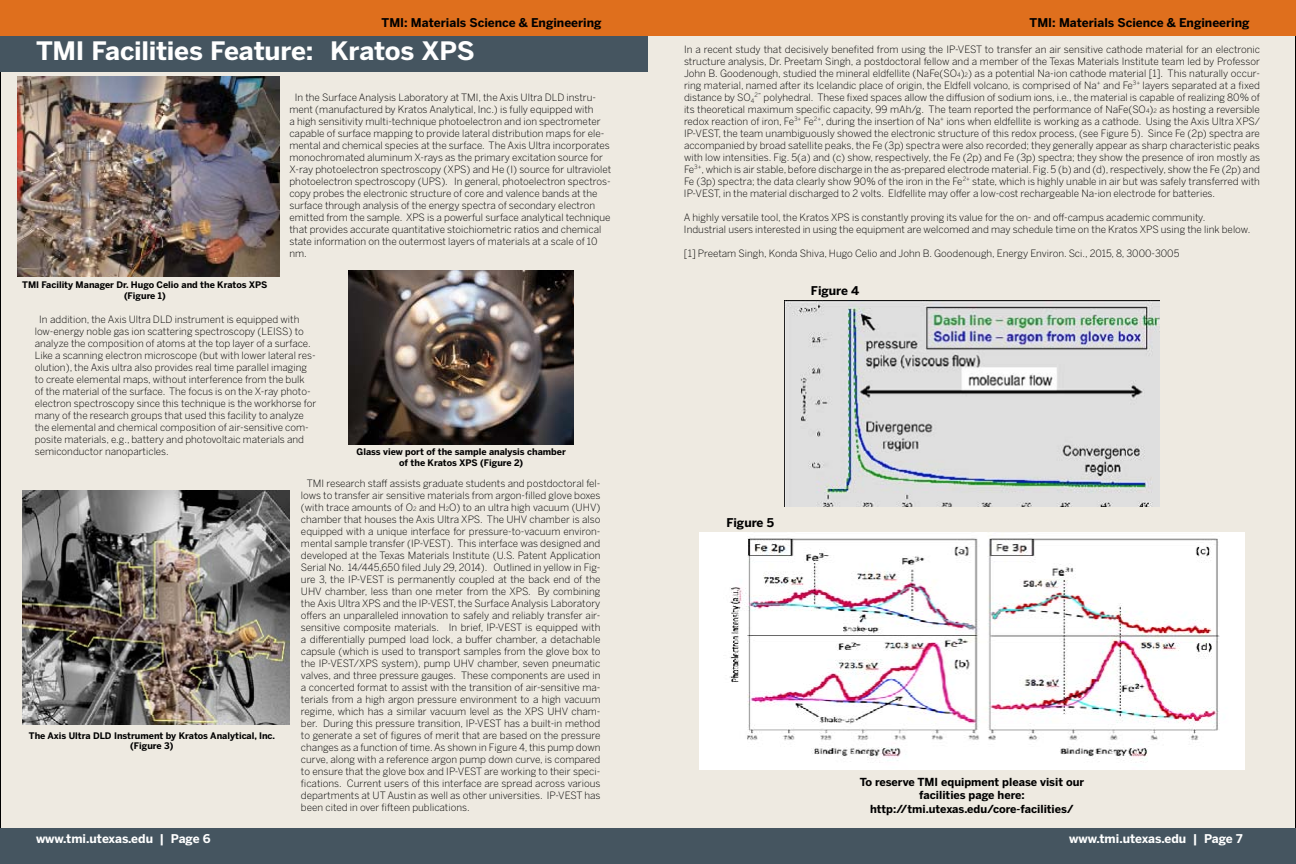
<style>
.page{position:relative;width:1296px;height:864px;background:#eeeae1}
.page>*{position:absolute;margin:0;border:0;box-sizing:border-box;transform-origin:0 0}
.t1{font:700 25.2px "Benton Sans";letter-spacing:-.01em;color:#fff}
.t2{font:700 12px "Benton Sans";color:#000}
.t3{font:700 12px "Benton Sans";color:#fff}
.t4{font:700 11px/13.2px "Benton Sans";color:#000;text-align:center}
.t5{font:300 10px/12px "Benton Sans";color:#000}
.t6{font:700 9px/10.8px "Benton Sans";color:#000;text-align:center}
.s1{font-size:6px}
</style>
<div class="page">
<div style="left:0;top:0;width:1296px;height:36px;background:#df6f1d"></div>
<div style="left:0;top:828px;width:1296px;height:36px;background:#455560"></div>
<img style="left:17px;top:77px;width:262px;height:199px">
<img style="left:348px;top:270px;width:226px;height:174px">
<img style="left:22px;top:491px;width:267px;height:234px">
<img style="left:785px;top:301px;width:374px;height:206px">
<img style="left:700px;top:533px;width:544px;height:236px">
<div style="left:0;top:36px;width:648px;height:36px;background:#455560"></div>
<p class="t2" style="left:382px;top:16px;width:221px">TMI: Materials Science &amp; Engineering</p>
<p class="t2" style="left:1030px;top:16px;width:221px">TMI: Materials Science &amp; Engineering</p>
<h1 class="t1" style="left:36px;top:36px;width:440px">TMI Facilities Feature: Kratos XPS</h1>
<p class="t6" style="left:22px;top:279px;width:247px">TMI Facility Manager Dr. Hugo Celio and the Kratos XPS (Figure 1)</p>
<p class="t5" style="left:289px;top:91px;width:323px;text-indent:5px">In the Surface Analysis Laboratory at TMI, the Axis Ultra DLD instru&shy;ment (manufactured by Kratos Analytical, Inc.) is fully equipped with<br>a high sensitivity multi-technique photoelectron and ion spectrometer capable of surface mapping to provide lateral distribution maps for ele&shy;mental and chemical species at the surface. The Axis Ultra incorporates monochromated aluminum X-rays as the primary excitation source for X-ray photoelectron spectroscopy (XPS) and He (I) source for ultraviolet photoelectron spectroscopy (UPS). In general, photoelectron spectros&shy;copy probes the electronic structure of core and valence bands at the surface through analysis of the energy spectra of secondary electron emitted from the sample. XPS is a powerful surface analytical technique that provides accurate quantitative stoichiometric ratios and chemical state information on the outermost layers of materials at a scale of 10 nm.</p>
<p class="t5" style="left:35px;top:313px;width:283px;text-indent:4px">In addition, the Axis Ultra DLD instrument is equipped with low-energy noble gas ion scattering spectroscopy (LEISS) to analyze the composition of atoms at the top layer of a surface.<br>Like a scanning electron microscope (but with lower lateral res&shy;olution), the Axis ultra also provides real time parallel imaging to create elemental maps, without interference from the bulk<br>of the material of the surface. The focus is on the X-ray photo&shy;electron spectroscopy since this technique is the workhorse for many of the research groups that used this facility to analyze the elemental and chemical composition of air-sensitive com&shy;posite materials, e.g., battery and photovoltaic materials and semiconductor nanoparticles.</p>
<p class="t6" style="left:357px;top:446px;width:211px">Glass view port of the sample analysis chamber of the Kratos XPS (Figure 2)</p>
<p class="t6" style="left:29px;top:730px;width:248px">The Axis Ultra DLD Instrument by Kratos Analytical, Inc. (Figure 3)</p>
<p class="t5" style="left:301px;top:477px;width:301px;text-align:justify;text-indent:6px">TMI research staff assists graduate students and postdoctoral fel&shy;lows to transfer air sensitive materials from argon-filled glove boxes (with trace amounts of O<span class="s1">2</span> and H<span class="s1">2</span>O) to an ultra high vacuum (UHV) chamber that houses the Axis Ultra XPS. The UHV chamber is also equipped with a unique interface for pressure-to-vacuum environ&shy;mental sample transfer (IP-VEST). This interface was designed and developed at the Texas Materials Institute (U.S. Patent Application Serial No. 14/445,650 filed July 29, 2014). Outlined in yellow in Fig&shy;ure 3, the IP-VEST is permanently coupled at the back end of the UHV chamber, less than one meter from the XPS. By combining the Axis Ultra XPS and the IP-VEST, the Surface Analysis Laboratory offers an unparalleled innovation to safely and reliably transfer air&shy;sensitive composite materials. In brief, IP-VEST is equipped with a differentially pumped load lock, a buffer chamber, a detachable capsule (which is used to transport samples from the glove box to the IP-VEST/XPS system), pump UHV chamber, seven pneumatic valves, and three pressure gauges. These components are used in a concerted format to assist with the transition of air-sensitive ma&shy;terials from a high argon pressure environment to a high vacuum regime, which has a similar vacuum level as the XPS UHV cham&shy;ber. During this pressure transition, IP-VEST has a built-in method to generate a set of figures of merit that are based on the pressure changes as a function of time. As shown in Figure 4, this pump down curve, along with a reference argon pump down curve, is compared to ensure that the glove box and IP-VEST are working to their speci&shy;fications. Current users of this interface are spread across various departments at UT Austin as well as other universities. IP-VEST has been cited in over fifteen publications.</p>
<p class="t5" style="left:684px;top:43px;width:578px;text-align:justify">In a recent study that decisively benefited from using the IP-VEST to transfer an air sensitive cathode material for an electronic structure analysis, Dr. Preetam Singh, a postdoctoral fellow and a member of the Texas Materials Institute team led by Professor John B. Goodenough, studied the mineral eldfellite (NaFe(SO<span class="s1">4</span>)<span class="s1">2</span>) as a potential Na-ion cathode material [1]. This naturally occur&shy;ring material, named after its Icelandic place of origin, the Eldfell volcano, is comprised of Na<sup>+</sup> and Fe<sup>3+</sup> layers separated at a fixed distance by SO<sub>4</sub><sup>2</sup>- polyhedral. These fixed spaces allow the diffusion of sodium ions, i.e., the material is capable of realizing 80% of its theoretical maximum specific capacity, 99 mAh/g. The team reported the performance of NaFe(SO<span class="s1">4</span>)<span class="s1">2</span> as hosting a reversible redox reaction of iron, Fe<sup>3+</sup> Fe<sup>2+</sup>, during the insertion of Na<sup>+</sup> ions when eldfellite is working as a cathode. Using the Axis Ultra XPS/ IP-VEST, the team unambiguously showed the electronic structure of this redox process, (see Figure 5). Since Fe (2p) spectra are accompanied by broad satellite peaks, the Fe (3p) spectra were also recorded; they generally appear as sharp characteristic peaks with low intensities. Fig. 5(a) and (c) show, respectively, the Fe (2p) and Fe (3p) spectra; they show the presence of iron mostly as Fe<sup>3+</sup>, which is air stable, before discharge in the as-prepared electrode material. Fig. 5 (b) and (d), respectively, show the Fe (2p) and Fe (3p) spectra; the data clearly show 90% of the iron in the Fe<sup>2+</sup> state, which is highly unable in air but was safely transferred with IP-VEST, in the material discharged to 2 volts. Eldfellite may offer a low-cost rechargeable Na-ion electrode for batteries.</p>
<p class="t5" style="left:684px;top:211px;width:568px">A highly versatile tool, the Kratos XPS is constantly proving its value for the on- and off-campus academic community.<br>Industrial users interested in using the equipment are welcomed and may schedule time on the Kratos XPS using the link below.</p>
<p class="t5" style="left:684px;top:247px;width:497px">[1] Preetam Singh, Konda Shiva, Hugo Celio and John B. Goodenough, Energy Environ. Sci., 2015, 8, 3000-3005</p>
<p class="t2" style="left:811px;top:283px;width:50px">Figure 4</p>
<p class="t2" style="left:726px;top:515px;width:49px">Figure 5</p>
<p class="t4" style="left:860px;top:776px;width:226px">To reserve TMI equipment please visit our facilities page here: http://tmi.utexas.edu/core-facilities/</p>
<p class="t3" style="left:36px;top:832px;width:176px">www.tmi.utexas.edu | Page 6</p>
<p class="t3" style="left:1069px;top:832px;width:175px">www.tmi.utexas.edu | Page 7</p>
</div>
